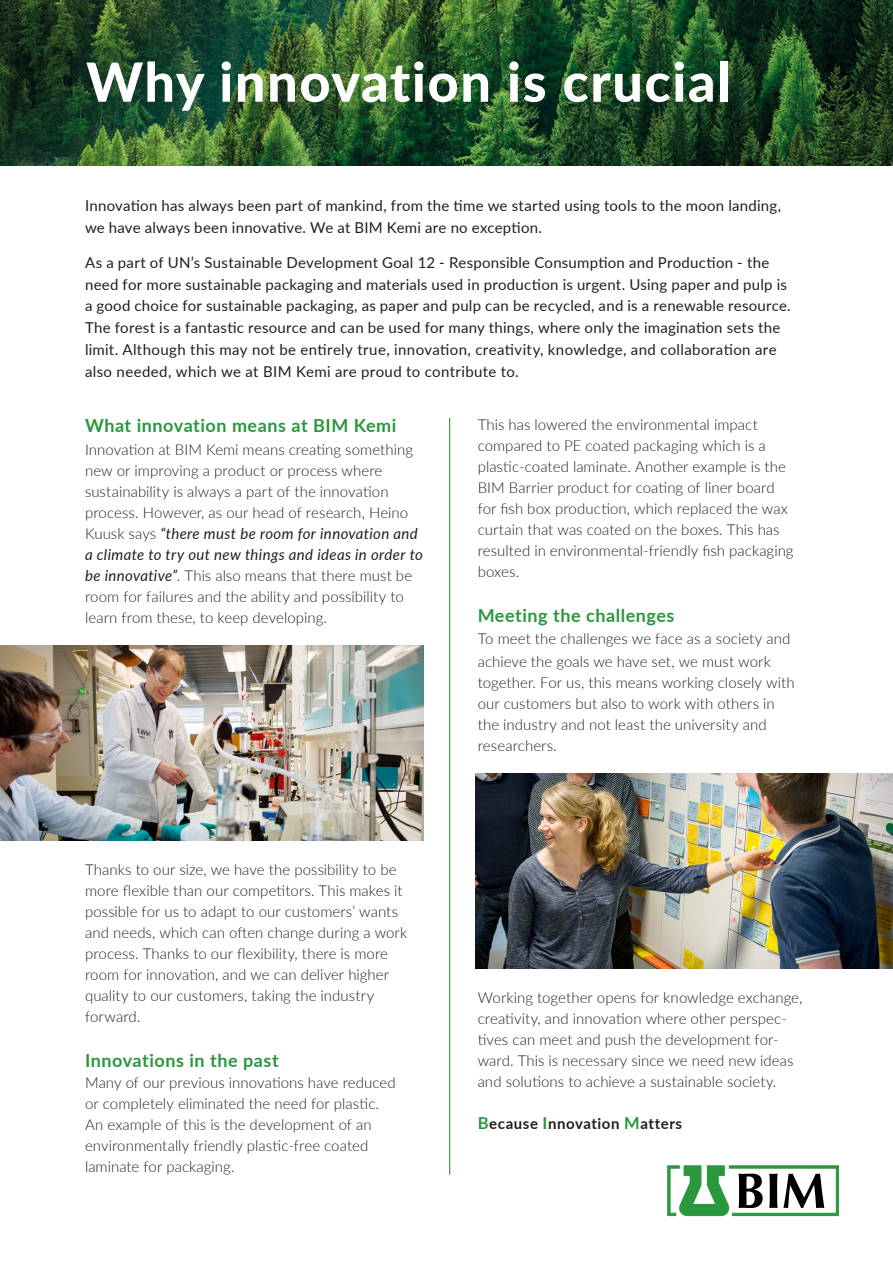
<style>
.page{position:relative;width:893px;height:1263px;background:#fff}
.page>*{position:absolute;margin:0;border:0;box-sizing:border-box;transform-origin:0 0}
.t1{font:800 54px "Lato";letter-spacing:.03em;color:#fff}
.t2{font:700 18px "Lato";letter-spacing:.03em;color:#2a973d}
.t3{font:300 15px/21px "Lato";letter-spacing:.005em;color:#231f20}
.t4{font:15px/21.8px "Lato";letter-spacing:.015em;color:#231f20}
.t5{font:700 15px "Lato";letter-spacing:.04em;color:#231f20}
.s1{font-weight:400;font-style:italic}
.s2{font-size:16.5px;color:#2a973d}
</style>
<div class="page">
<img style="left:0;top:0;width:893px;height:166px">
<hr style="left:449px;top:418px;width:1px;height:757px;background:#32912d">
<img style="left:0;top:645px;width:423px;height:196px">
<img style="left:475px;top:774px;width:418px;height:194px">
<svg style="left:668px;top:1165px;width:171px;height:51px"></svg>
<p class="t1" style="left:86px;top:42px;width:646px">Why innovation is crucial</p>
<p class="t4" style="left:85px;top:194px;width:697px">Innovation has always been part of mankind, from the time we started using tools to the moon landing, we have always been innovative. We at BIM Kemi are no exception.</p>
<p class="t4" style="left:85px;top:251px;width:707px">As a part of UN’s Sustainable Development Goal 12 - Responsible Consumption and Production - the need for more sustainable packaging and materials used in production is urgent. Using paper and pulp is a good choice for sustainable packaging, as paper and pulp can be recycled, and is a renewable resource.<br>The forest is a fantastic resource and can be used for many things, where only the imagination sets the limit. Although this may not be entirely true, innovation, creativity, knowledge, and collaboration are also needed, which we at BIM Kemi are proud to contribute to.</p>
<p class="t2" style="left:85px;top:412px;width:313px">What innovation means at BIM Kemi</p>
<p class="t3" style="left:85px;top:438px;width:339px">Innovation at BIM Kemi means creating something new or improving a product or process where sustainability is always a part of the innovation process. However, as our head of research, Heino Kuusk says <span class="s1">“there must be room for innovation and a climate to try out new things and ideas in order to be innovative”</span>. This also means that there must be room for failures and the ability and possibility to learn from these, to keep developing.</p>
<p class="t3" style="left:478px;top:413px;width:317px">This has lowered the environmental impact compared to PE coated packaging which is a plastic-coated laminate. Another example is the BIM Barrier product for coating of liner board for fish box production, which replaced the wax curtain that was coated on the boxes. This has resulted in environmental-friendly fish packaging boxes.</p>
<p class="t2" style="left:478px;top:602px;width:198px">Meeting the challenges</p>
<p class="t3" style="left:478px;top:627px;width:314px;line-height:22.5px">To meet the challenges we face as a society and achieve the goals we have set, we must work</p>
<p class="t3" style="left:478px;top:671px;width:318px">together. For us, this means working closely with our customers but also to work with others in the industry and not least the university and researchers.</p>
<p class="t3" style="left:85px;top:858px;width:324px">Thanks to our size, we have the possibility to be more flexible than our competitors. This makes it possible for us to adapt to our customers’ wants and needs, which can often change during a work process. Thanks to our flexibility, there is more room for innovation, and we can deliver higher quality to our customers, taking the industry forward.</p>
<p class="t2" style="left:85px;top:1047px;width:195px">Innovations in the past</p>
<p class="t3" style="left:85px;top:1071px;width:312px">Many of our previous innovations have reduced or completely eliminated the need for plastic.<br>An example of this is the development of an environmentally friendly plastic-free coated laminate for packaging.</p>
<p class="t3" style="left:478px;top:986px;width:326px">Working together opens for knowledge exchange, creativity, and innovation where other perspec&shy;tives can meet and push the development for&shy;ward. This is necessary since we need new ideas and solutions to achieve a sustainable society.</p>
<p class="t5" style="left:478px;top:1112px;width:206px"><span class="s2">B</span>ecause <span class="s2">I</span>nnovation <span class="s2">M</span>atters</p>
</div>
